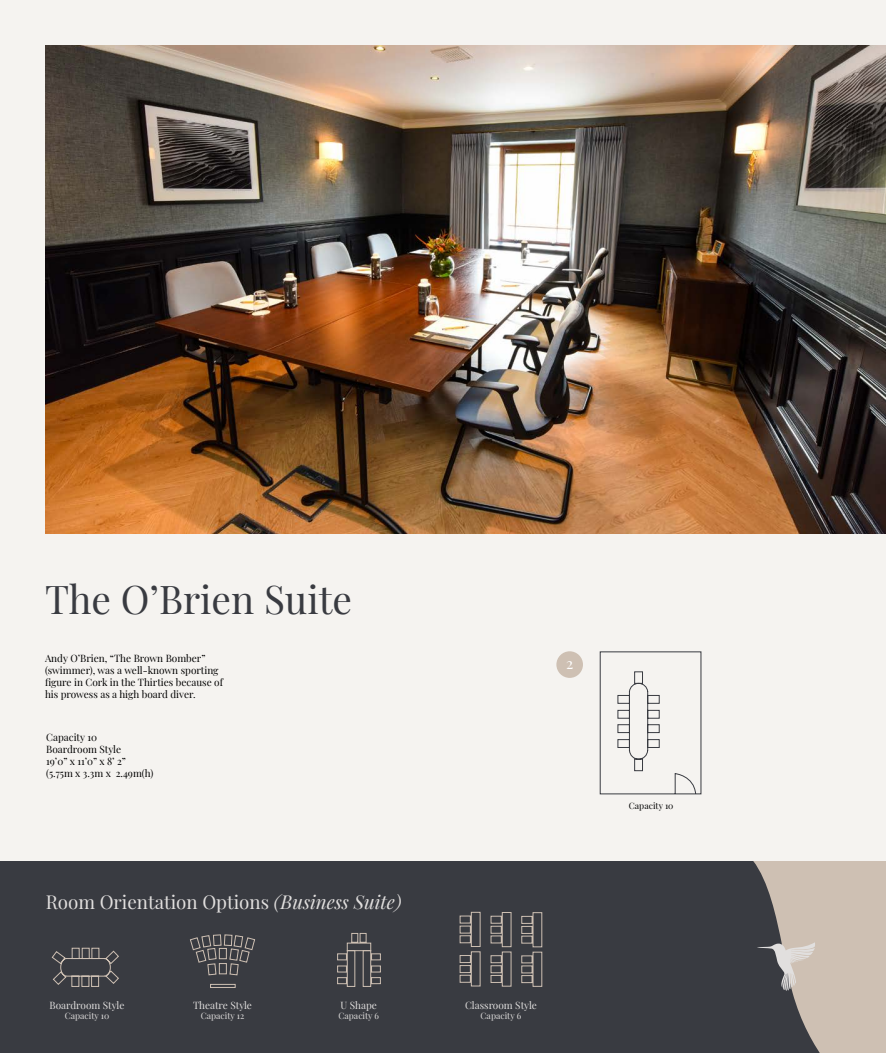
<style>
.page{position:relative;width:886px;height:1053px;background:#fff}
.page>*{position:absolute;margin:0;border:0;box-sizing:border-box;transform-origin:0 0}
.t1{font:38.75px "Playfair Display";color:#393b41}
.t2{font:18.75px "Playfair Display";color:#e1dfde}
.t3{font:15px "Playfair Display";color:#fff}
.t4{font:10px/12px "Playfair Display";color:#000}
.t5{font:10px "Playfair Display";color:#e1dfde}
.t6{font:8.75px "Playfair Display";color:#e1dfde}
.t7{font:8.75px "Playfair Display";color:#000}
.s1{font-style:italic}
</style>
<div class="page">
<div style="left:0;top:0;width:886px;height:915px;background:#f5f3f0"></div>
<img style="left:45px;top:45px;width:841px;height:488px">
<div style="left:0;top:861px;width:886px;height:191px;background:#393b41"></div>
<svg style="left:753px;top:861px;width:133px;height:191px;fill:#cec0b3"></svg>
<svg style="left:757px;top:942px;width:58px;height:49px"></svg>
<div style="left:556px;top:651px;width:27px;height:26px;background:#cec0b3;border-radius:50%"></div>
<svg style="left:599px;top:651px;width:103px;height:143px"></svg>
<svg style="left:51px;top:947px;width:68px;height:39px"></svg>
<svg style="left:190px;top:934px;width:65px;height:53px"></svg>
<svg style="left:459px;top:911px;width:83px;height:75px"></svg>
<svg style="left:337px;top:932px;width:44px;height:54px"></svg>
<h1 class="t1" style="left:45px;top:569px;width:309px">The O’Brien Suite</h1>
<p class="t4" style="left:45px;top:651px;width:179px">Andy O’Brien, “The Brown Bomber” (swimmer), was a well-known sporting figure in Cork in the Thirties because of his prowess as a high board diver.</p>
<p class="t4" style="left:46px;top:730px;width:109px">Capacity 10<br>Boardroom Style<br>19’0” x 11’0” x 8’ 2” (5.75m x 3.3m x 2.49m(h)</p>
<h2 class="t2" style="left:46px;top:887px;width:357px">Room Orientation Options <span class="s1">(Business Suite)</span></h2>
<p class="t5" style="left:50px;top:997px;width:76px">Boardroom Style</p>
<p class="t6" style="left:65px;top:1009px;width:46px">Capacity 10</p>
<p class="t5" style="left:193px;top:997px;width:60px">Theatre Style</p>
<p class="t6" style="left:201px;top:1009px;width:45px">Capacity 12</p>
<p class="t5" style="left:341px;top:997px;width:38px">U Shape</p>
<p class="t6" style="left:338px;top:1009px;width:42px">Capacity 6</p>
<h3 class="t3" style="left:566px;top:651px;width:9px">2</h3>
<p class="t7" style="left:629px;top:798px;width:46px">Capacity 10</p>
<p class="t5" style="left:465px;top:997px;width:73px">Classroom Style</p>
<p class="t6" style="left:481px;top:1009px;width:42px">Capacity 6</p>
</div>
